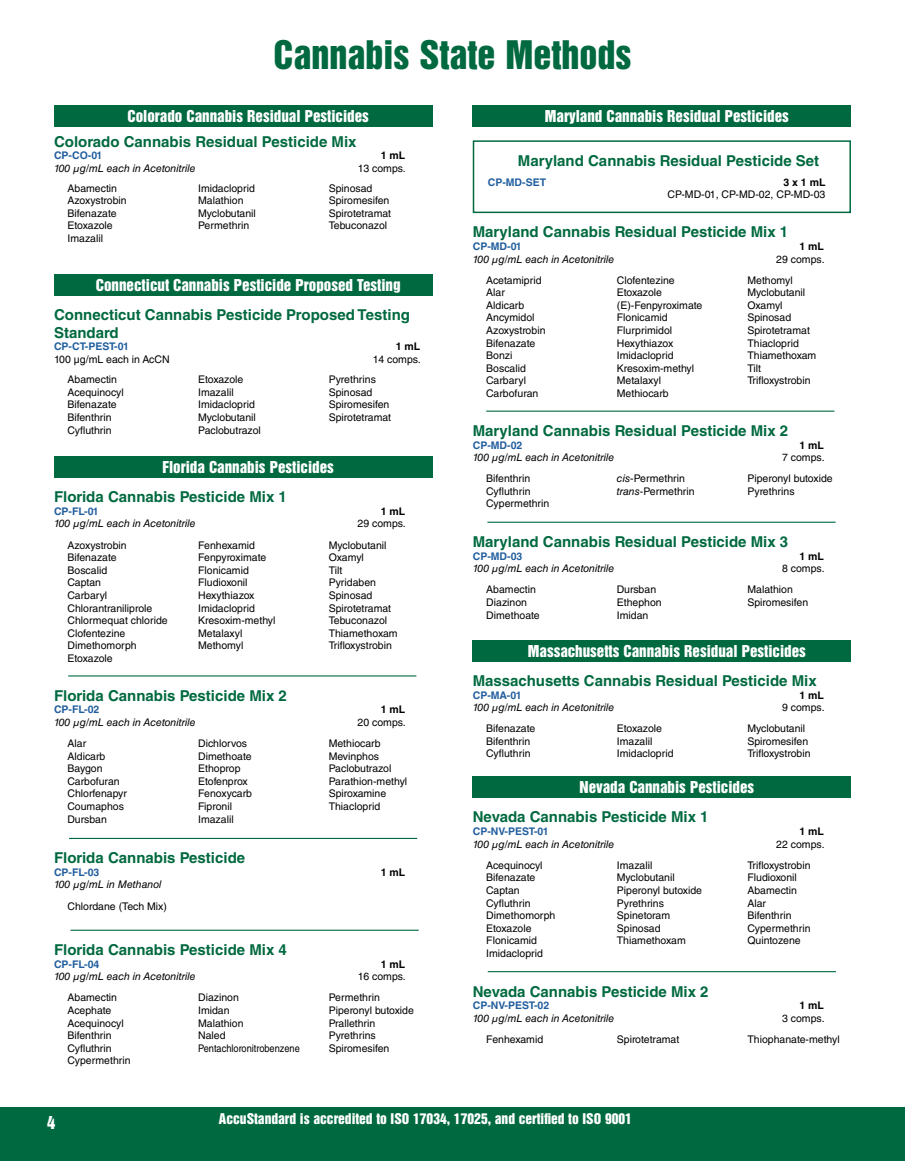
<style>
.page{position:relative;width:905px;height:1161px;background:#fff}
.page>*{position:absolute;margin:0;border:0;box-sizing:border-box;transform-origin:0 0}
.t1{font:36px "Helvetica Inserat LT Std";color:#00693f}
.t2{font:16.5px "Helvetica Inserat LT Std";color:#fff}
.t3{font:700 15px/18px "Helvetica LT Std";color:#00693f}
.t4{font:15px "Helvetica Inserat LT Std";color:#fff}
.t5{font:13.5px "Helvetica Inserat LT Std";color:#fff}
.t6{font:10.5px/12.6px "Helvetica LT Std";color:#000}
.t7{font:italic 10.5px "Helvetica LT Std";color:#000}
.t8{font:700 10.5px "Helvetica LT Std";color:#215e9e}
.t9{font:700 10.5px "Helvetica LT Std";color:#000}
.s1{font-style:italic}
</style>
<div class="page">
<div style="left:0;top:1107px;width:904px;height:54px;background:#00693f"></div>
<div style="left:54px;top:105px;width:378px;height:22px;background:#00693f"></div>
<div style="left:54px;top:274px;width:378px;height:21px;background:#00693f"></div>
<div style="left:54px;top:456px;width:378px;height:22px;background:#00693f"></div>
<hr style="left:68px;top:675px;width:348px;height:2px;background:#00693f">
<hr style="left:69px;top:838px;width:348px;height:1px;background:#00693f">
<hr style="left:70px;top:930px;width:348px;height:1px;background:#00693f">
<div style="left:472px;top:105px;width:378px;height:22px;background:#00693f"></div>
<div style="left:472px;top:140px;width:378px;height:73px;border:2px solid #00693f"></div>
<hr style="left:486px;top:411px;width:348px;height:1px;background:#00693f">
<hr style="left:487px;top:522px;width:348px;height:1px;background:#00693f">
<div style="left:472px;top:777px;width:378px;height:21px;background:#00693f"></div>
<div style="left:472px;top:640px;width:378px;height:22px;background:#00693f"></div>
<hr style="left:488px;top:971px;width:348px;height:1px;background:#00693f">
<h1 class="t1" style="left:273px;top:34px;width:359px">Cannabis State Methods</h1>
<h3 class="t4" style="left:127px;top:107px;width:243px">Colorado Cannabis Residual Pesticides</h3>
<h3 class="t3" style="left:54px;top:132px;width:304px">Colorado Cannabis Residual Pesticide Mix</h3>
<p class="t8" style="left:54px;top:149px;width:50px">CP-CO-01</p>
<p class="t9" style="left:380px;top:149px;width:26px">1 mL</p>
<p class="t7" style="left:54px;top:162px;width:143px">100 µg/mL each in Acetonitrile</p>
<p class="t6" style="left:358px;top:162px;width:49px">13 comps.</p>
<p class="t6" style="left:68px;top:182px;width:61px">Abamectin<br>Azoxystrobin<br>Bifenazate<br>Etoxazole<br>Imazalil</p>
<p class="t6" style="left:198px;top:182px;width:59px">Imidacloprid<br>Malathion<br>Myclobutanil<br>Permethrin</p>
<p class="t6" style="left:329px;top:182px;width:64px">Spinosad<br>Spiromesifen<br>Spirotetramat<br>Tebuconazol</p>
<h3 class="t4" style="left:96px;top:276px;width:306px">Connecticut Cannabis Pesticide Proposed Testing</h3>
<h3 class="t3" style="left:54px;top:305px;width:357px">Connecticut Cannabis Pesticide Proposed Testing<br>Standard</h3>
<p class="t8" style="left:54px;top:340px;width:76px">CP-CT-PEST-01</p>
<p class="t9" style="left:395px;top:340px;width:26px">1 mL</p>
<p class="t6" style="left:54px;top:353px;width:117px">100 µg/mL each in AcCN</p>
<p class="t6" style="left:373px;top:353px;width:49px">14 comps.</p>
<p class="t6" style="left:68px;top:373px;width:58px">Abamectin<br>Acequinocyl<br>Bifenazate<br>Bifenthrin<br>Cyfluthrin</p>
<p class="t6" style="left:198px;top:373px;width:64px">Etoxazole<br>Imazalil<br>Imidacloprid<br>Myclobutanil<br>Paclobutrazol</p>
<p class="t6" style="left:329px;top:373px;width:64px">Pyrethrins<br>Spinosad<br>Spiromesifen<br>Spirotetramat</p>
<h3 class="t4" style="left:162px;top:458px;width:173px">Florida Cannabis Pesticides</h3>
<h3 class="t3" style="left:54px;top:488px;width:234px">Florida Cannabis Pesticide Mix 1</h3>
<p class="t8" style="left:54px;top:505px;width:46px">CP-FL-01</p>
<p class="t9" style="left:380px;top:505px;width:26px">1 mL</p>
<p class="t7" style="left:54px;top:518px;width:143px">100 µg/mL each in Acetonitrile</p>
<p class="t6" style="left:357px;top:517px;width:50px">29 comps.</p>
<p class="t6" style="left:68px;top:539px;width:102px">Azoxystrobin<br>Bifenazate<br>Boscalid<br>Captan<br>Carbaryl<br>Chlorantraniliprole<br>Chlormequat chloride<br>Clofentezine<br>Dimethomorph<br>Etoxazole</p>
<p class="t6" style="left:198px;top:538px;width:79px">Fenhexamid<br>Fenpyroximate<br>Flonicamid<br>Fludioxonil<br>Hexythiazox<br>Imidacloprid<br>Kresoxim-methyl<br>Metalaxyl<br>Methomyl</p>
<p class="t6" style="left:329px;top:538px;width:70px">Myclobutanil<br>Oxamyl<br>Tilt<br>Pyridaben<br>Spinosad<br>Spirotetramat<br>Tebuconazol<br>Thiamethoxam<br>Trifloxystrobin</p>
<h3 class="t3" style="left:54px;top:686px;width:234px">Florida Cannabis Pesticide Mix 2</h3>
<p class="t8" style="left:54px;top:703px;width:47px">CP-FL-02</p>
<p class="t9" style="left:380px;top:703px;width:26px">1 mL</p>
<p class="t7" style="left:54px;top:716px;width:143px">100 µg/mL each in Acetonitrile</p>
<p class="t6" style="left:357px;top:716px;width:50px">20 comps.</p>
<p class="t6" style="left:68px;top:737px;width:61px">Alar<br>Aldicarb<br>Baygon<br>Carbofuran<br>Chlorfenapyr<br>Coumaphos<br>Dursban</p>
<p class="t6" style="left:198px;top:737px;width:56px">Dichlorvos<br>Dimethoate<br>Ethoprop<br>Etofenprox<br>Fenoxycarb<br>Fipronil<br>Imazalil</p>
<p class="t6" style="left:329px;top:737px;width:80px">Methiocarb<br>Mevinphos<br>Paclobutrazol<br>Parathion-methyl<br>Spiroxamine<br>Thiacloprid</p>
<h3 class="t3" style="left:54px;top:849px;width:193px">Florida Cannabis Pesticide</h3>
<p class="t8" style="left:54px;top:866px;width:47px">CP-FL-03</p>
<p class="t9" style="left:380px;top:866px;width:26px">1 mL</p>
<p class="t7" style="left:54px;top:879px;width:109px">100 µg/mL in Methanol</p>
<p class="t6" style="left:68px;top:900px;width:101px">Chlordane (Tech Mix)</p>
<h3 class="t3" style="left:54px;top:941px;width:234px">Florida Cannabis Pesticide Mix 4</h3>
<p class="t8" style="left:54px;top:958px;width:47px">CP-FL-04</p>
<p class="t9" style="left:380px;top:958px;width:26px">1 mL</p>
<p class="t7" style="left:54px;top:970px;width:143px">100 µg/mL each in Acetonitrile</p>
<p class="t6" style="left:358px;top:970px;width:49px">16 comps.</p>
<p class="t6" style="left:68px;top:991px;width:65px">Abamectin<br>Acephate<br>Acequinocyl<br>Bifenthrin<br>Cyfluthrin<br>Cypermethrin</p>
<p class="t6" style="left:198px;top:991px;width:103px">Diazinon<br>Imidan<br>Malathion<br>Naled<br>Pentachloronitrobenzene</p>
<p class="t6" style="left:328px;top:991px;width:87px">Permethrin<br>Piperonyl butoxide<br>Prallethrin<br>Pyrethrins<br>Spiromesifen</p>
<h3 class="t4" style="left:545px;top:107px;width:245px">Maryland Cannabis Residual Pesticides</h3>
<h3 class="t3" style="left:518px;top:152px;width:303px">Maryland Cannabis Residual Pesticide Set</h3>
<p class="t8" style="left:488px;top:175px;width:60px">CP-MD-SET</p>
<p class="t9" style="left:783px;top:175px;width:44px">3 x 1 mL</p>
<p class="t6" style="left:667px;top:188px;width:159px">CP-MD-01, CP-MD-02, CP-MD-03</p>
<h3 class="t3" style="left:473px;top:223px;width:317px">Maryland Cannabis Residual Pesticide Mix 1</h3>
<p class="t8" style="left:472px;top:240px;width:51px">CP-MD-01</p>
<p class="t9" style="left:799px;top:240px;width:26px">1 mL</p>
<p class="t7" style="left:472px;top:253px;width:143px">100 µg/mL each in Acetonitrile</p>
<p class="t6" style="left:776px;top:253px;width:50px">29 comps.</p>
<p class="t6" style="left:486px;top:274px;width:61px">Acetamiprid<br>Alar<br>Aldicarb<br>Ancymidol<br>Azoxystrobin<br>Bifenazate<br>Bonzi<br>Boscalid<br>Carbaryl<br>Carbofuran</p>
<p class="t6" style="left:617px;top:274px;width:87px">Clofentezine<br>Etoxazole (E)-Fenpyroximate<br>Flonicamid<br>Flurprimidol<br>Hexythiazox<br>Imidacloprid<br>Kresoxim-methyl<br>Metalaxyl<br>Methiocarb</p>
<p class="t6" style="left:747px;top:274px;width:70px">Methomyl<br>Myclobutanil<br>Oxamyl<br>Spinosad<br>Spirotetramat<br>Thiacloprid<br>Thiamethoxam<br>Tilt<br>Trifloxystrobin</p>
<h3 class="t3" style="left:472px;top:421px;width:317px">Maryland Cannabis Residual Pesticide Mix 2</h3>
<p class="t8" style="left:472px;top:438px;width:51px">CP-MD-02</p>
<p class="t9" style="left:799px;top:438px;width:26px">1 mL</p>
<p class="t7" style="left:472px;top:451px;width:143px">100 µg/mL each in Acetonitrile</p>
<p class="t6" style="left:782px;top:451px;width:44px">7 comps.</p>
<p class="t6" style="left:486px;top:472px;width:65px">Bifenthrin<br>Cyfluthrin<br>Cypermethrin</p>
<p class="t6" style="left:617px;top:472px;width:79px"><span class="s1">cis</span>-Permethrin <span class="s1">trans</span>-Permethrin</p>
<p class="t6" style="left:747px;top:472px;width:87px">Piperonyl butoxide<br>Pyrethrins</p>
<h3 class="t3" style="left:472px;top:533px;width:317px">Maryland Cannabis Residual Pesticide Mix 3</h3>
<p class="t8" style="left:472px;top:550px;width:51px">CP-MD-03</p>
<p class="t9" style="left:799px;top:550px;width:26px">1 mL</p>
<p class="t7" style="left:472px;top:562px;width:143px">100 µg/mL each in Acetonitrile</p>
<p class="t6" style="left:782px;top:562px;width:44px">8 comps.</p>
<p class="t6" style="left:486px;top:583px;width:55px">Abamectin<br>Diazinon<br>Dimethoate</p>
<p class="t6" style="left:617px;top:583px;width:46px">Dursban<br>Ethephon<br>Imidan</p>
<p class="t6" style="left:747px;top:583px;width:62px">Malathion<br>Spiromesifen</p>
<h3 class="t4" style="left:528px;top:642px;width:279px">Massachusetts Cannabis Residual Pesticides</h3>
<h3 class="t3" style="left:472px;top:671px;width:345px">Massachusetts Cannabis Residual Pesticide Mix</h3>
<p class="t8" style="left:472px;top:688px;width:50px">CP-MA-01</p>
<p class="t9" style="left:799px;top:688px;width:26px">1 mL</p>
<p class="t7" style="left:472px;top:701px;width:143px">100 µg/mL each in Acetonitrile</p>
<p class="t6" style="left:782px;top:701px;width:44px">9 comps.</p>
<p class="t6" style="left:486px;top:722px;width:51px">Bifenazate<br>Bifenthrin<br>Cyfluthrin</p>
<p class="t6" style="left:617px;top:722px;width:58px">Etoxazole<br>Imazalil<br>Imidacloprid</p>
<p class="t6" style="left:747px;top:722px;width:65px">Myclobutanil<br>Spiromesifen<br>Trifloxystrobin</p>
<h3 class="t4" style="left:579px;top:779px;width:176px">Nevada Cannabis Pesticides</h3>
<h3 class="t3" style="left:472px;top:808px;width:237px">Nevada Cannabis Pesticide Mix 1</h3>
<p class="t8" style="left:472px;top:825px;width:77px">CP-NV-PEST-01</p>
<p class="t9" style="left:799px;top:825px;width:26px">1 mL</p>
<p class="t7" style="left:472px;top:838px;width:143px">100 µg/mL each in Acetonitrile</p>
<p class="t6" style="left:776px;top:838px;width:50px">22 comps.</p>
<p class="t6" style="left:486px;top:859px;width:71px">Acequinocyl<br>Bifenazate<br>Captan<br>Cyfluthrin<br>Dimethomorph<br>Etoxazole<br>Flonicamid<br>Imidacloprid</p>
<p class="t6" style="left:617px;top:859px;width:87px">Imazalil<br>Myclobutanil<br>Piperonyl butoxide<br>Pyrethrins<br>Spinetoram<br>Spinosad<br>Thiamethoxam</p>
<p class="t6" style="left:747px;top:859px;width:65px">Trifloxystrobin<br>Fludioxonil<br>Abamectin<br>Alar<br>Bifenthrin<br>Cypermethrin<br>Quintozene</p>
<h3 class="t3" style="left:472px;top:982px;width:237px">Nevada Cannabis Pesticide Mix 2</h3>
<p class="t8" style="left:472px;top:999px;width:78px">CP-NV-PEST-02</p>
<p class="t9" style="left:799px;top:999px;width:26px">1 mL</p>
<p class="t7" style="left:472px;top:1012px;width:143px">100 µg/mL each in Acetonitrile</p>
<p class="t6" style="left:782px;top:1012px;width:44px">3 comps.</p>
<p class="t6" style="left:486px;top:1033px;width:58px">Fenhexamid</p>
<p class="t6" style="left:617px;top:1033px;width:64px">Spirotetramat</p>
<p class="t6" style="left:747px;top:1033px;width:94px">Thiophanate-methyl</p>
<h2 class="t2" style="left:47px;top:1113px;width:10px">4</h2>
<p class="t5" style="left:219px;top:1110px;width:414px">AccuStandard is accredited to ISO 17034, 17025, and certified to ISO 9001</p>
</div>
